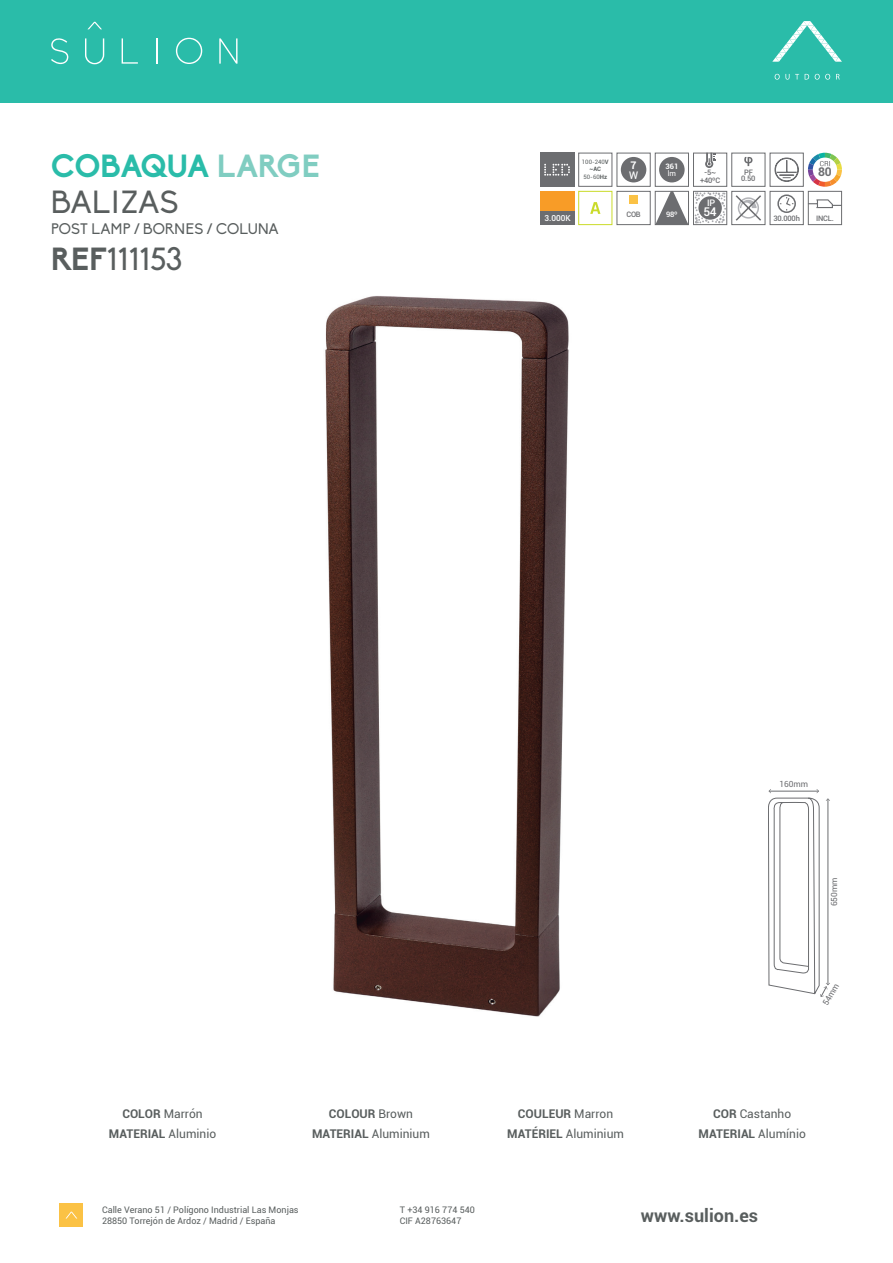
<style>
.page{position:relative;width:893px;height:1263px;background:#fff}
.page>*{position:absolute;margin:0;border:0;box-sizing:border-box;transform-origin:0 0}
.t1{font:31.5px "Biko";color:#595e5e}
.t2{font:700 31.5px "Biko";letter-spacing:-.015em;color:#2abca9}
.t3{font:700 18px "Roboto";color:#595e5e}
.t4{font:15px "Biko";color:#595e5e}
.t5{font:12px "Roboto";color:#595e5e}
.t6{font:700 12px "Roboto";color:#595e5e}
.t7{font:700 12px "Roboto";color:#6c6d70}
.t8{font:500 12px "Roboto";color:#fff}
.t9{font:700 10.5px "Roboto";color:#fff}
.t10{font:10.5px "Roboto";color:#fff}
.t11{font:9px/10.8px "Roboto";color:#595e5e}
.t12{font:500 9px "Roboto";color:#fff}
.t13{font:8.4px "Roboto";color:#6c6d70}
.t14{font:500 8.25px "Roboto";color:#fff}
.t15{font:500 7.5px/7.5px "Roboto";letter-spacing:-.025em;color:#6c6d70;text-align:center}
.t16{font:700 7.5px "Roboto";color:#fff}
.t17{font:500 7.5px "Roboto";color:#fff}
.t18{font:7.5px "Roboto";color:#fff}
.t19{font:6px/7.2px "Roboto";color:#595e5e;text-align:center}
.s1{color:#80cdc1}
.s2{font-weight:700}
.s3{font-weight:400}
</style>
<div class="page">
<div style="left:0;top:0;width:893px;height:102px;background:#2abca9"></div>
<svg style="left:51px;top:38px;width:17px;height:26px"></svg>
<svg style="left:85px;top:38px;width:19px;height:26px"></svg>
<svg style="left:122px;top:38px;width:16px;height:26px"></svg>
<svg style="left:157px;top:38px;width:1px;height:26px"></svg>
<svg style="left:176px;top:38px;width:26px;height:26px"></svg>
<svg style="left:219px;top:38px;width:19px;height:26px"></svg>
<svg style="left:88px;top:22px;width:14px;height:7px"></svg>
<svg style="left:772px;top:21px;width:70px;height:41px"></svg>
<svg style="left:775px;top:74px;width:14px;height:6px"></svg>
<svg style="left:795px;top:74px;width:4px;height:6px"></svg>
<svg style="left:805px;top:74px;width:4px;height:6px"></svg>
<svg style="left:815px;top:74px;width:15px;height:6px"></svg>
<svg style="left:836px;top:74px;width:4px;height:6px"></svg>
<div style="left:60px;top:1203px;width:23px;height:24px;background:#fbc245"></div>
<svg style="left:66px;top:1212px;width:11px;height:6px"></svg>
<svg style="left:705px;top:155px;width:11px;height:13px"></svg>
<div style="left:693px;top:153px;width:34px;height:34px;border:1px solid #6c6d70"></div>
<div style="left:731px;top:153px;width:34px;height:34px;border:1px solid #6c6d70"></div>
<svg style="left:744px;top:157px;width:8px;height:9px"></svg>
<div style="left:540px;top:153px;width:34px;height:34px;background:#6c6d70"></div>
<svg style="left:544px;top:164px;width:26px;height:12px"></svg>
<svg style="left:808px;top:153px;width:34px;height:34px"></svg>
<div style="left:578px;top:153px;width:34px;height:34px;border:1px solid #6c6d70"></div>
<div style="left:655px;top:153px;width:34px;height:34px;border:1px solid #6c6d70"></div>
<div style="left:659px;top:157px;width:26px;height:25px;background:#6c6d70;border-radius:50%"></div>
<div style="left:617px;top:153px;width:34px;height:34px;border:1px solid #6c6d70"></div>
<div style="left:621px;top:157px;width:25px;height:25px;background:#6c6d70;border-radius:50%"></div>
<div style="left:655px;top:191px;width:34px;height:34px;border:1px solid #6c6d70"></div>
<svg style="left:655px;top:191px;width:33px;height:34px"></svg>
<div style="left:617px;top:191px;width:34px;height:34px;border:1px solid #6c6d70"></div>
<div style="left:629px;top:195px;width:9px;height:9px;background:#fbc245"></div>
<div style="left:770px;top:153px;width:34px;height:34px;border:1px solid #6c6d70"></div>
<svg style="left:774px;top:157px;width:25px;height:25px"></svg>
<svg style="left:735px;top:195px;width:26px;height:26px"></svg>
<div style="left:731px;top:191px;width:34px;height:34px;border:1px solid #6c6d70"></div>
<div style="left:808px;top:191px;width:34px;height:34px;border:1px solid #6c6d70"></div>
<svg style="left:807px;top:199px;width:36px;height:10px"></svg>
<svg style="left:695px;top:193px;width:30px;height:30px"></svg>
<div style="left:693px;top:191px;width:34px;height:34px;border:1px solid #6c6d70"></div>
<div style="left:540px;top:210px;width:34px;height:15px;background:#6c6d70"></div>
<div style="left:540px;top:191px;width:34px;height:19px;background:#f89c27"></div>
<img style="left:325px;top:296px;width:244px;height:721px">
<div style="left:770px;top:191px;width:34px;height:34px;border:1px solid #6c6d70"></div>
<div style="left:777px;top:194px;width:19px;height:19px;border:2px solid #6c6d70;border-radius:50%"></div>
<svg style="left:780px;top:197px;width:13px;height:14px"></svg>
<div style="left:578px;top:191px;width:34px;height:34px;border:1px solid #cadb2a"></div>
<svg style="left:590px;top:202px;width:10px;height:12px"></svg>
<svg style="left:768px;top:789px;width:62px;height:208px"></svg>
<h1 class="t2" style="left:51px;top:147px;width:270px">COBAQUA <span class="s1">LARGE</span></h1>
<h1 class="t1" style="left:51px;top:185px;width:129px">BALIZAS</h1>
<h3 class="t4" style="left:51px;top:220px;width:229px">POST LAMP / BORNES / COLUNA</h3>
<h1 class="t1" style="left:51px;top:242px;width:132px"><span class="s2">REF</span>111153</h1>
<p class="t19" style="left:582px;top:158px;width:28px">100-240<span class="s2">V ~AC<br></span>50-60<span class="s2">Hz</span></p>
<p class="t16" style="left:665px;top:161px;width:14px">361</p>
<p class="t9" style="left:631px;top:158px;width:8px">7</p>
<p class="t10" style="left:629px;top:168px;width:11px">W</p>
<p class="t15" style="left:626px;top:210px;width:16px">COB</p>
<p class="t17" style="left:666px;top:209px;width:13px">98º</p>
<p class="t15" style="left:700px;top:169px;width:22px">-5~ +40ºC</p>
<p class="t15" style="left:741px;top:169px;width:16px;line-height:6.3px">PF<br>0.50</p>
<h3 class="t7" style="left:818px;top:163px;width:15px">80</h3>
<p class="t18" style="left:668px;top:168px;width:10px">lm</p>
<p class="t12" style="left:707px;top:197px;width:10px">IP</p>
<h3 class="t8" style="left:703px;top:204px;width:15px">54</h3>
<p class="t14" style="left:544px;top:212px;width:28px">3.000K</p>
<p class="t15" style="left:773px;top:214px;width:28px">30.000h</p>
<p class="t15" style="left:816px;top:214px;width:19px">INCL.</p>
<p class="t13" style="left:779px;top:778px;width:30px">160mm</p>
<p class="t13" style="left:828px;top:906px;width:30px;rotate:-90deg">650mm</p>
<p class="t13" style="left:820px;top:1002px;width:26px;rotate:-60deg">54mm</p>
<h3 class="t5" style="left:122px;top:1105px;width:82px"><span class="s2">COLOR</span> Marrón</h3>
<h3 class="t6" style="left:329px;top:1105px;width:85px">COLOUR <span class="s3">Brown</span></h3>
<h3 class="t6" style="left:518px;top:1105px;width:97px">COULEUR <span class="s3">Marron</span></h3>
<h3 class="t5" style="left:713px;top:1105px;width:80px"><span class="s2">COR</span> Castanho</h3>
<h3 class="t6" style="left:109px;top:1125px;width:109px">MATERIAL <span class="s3">Aluminio</span></h3>
<h3 class="t5" style="left:312px;top:1125px;width:119px"><span class="s2">MATERIAL</span> Aluminium</h3>
<h3 class="t5" style="left:507px;top:1125px;width:118px"><span class="s2">MATÉRIEL</span> Aluminium</h3>
<h3 class="t6" style="left:698px;top:1125px;width:109px">MATERIAL <span class="s3">Alumínio</span></h3>
<p class="t11" style="left:102px;top:1204px;width:198px">Calle Verano 51 / Polígono Industrial Las Monjas<br>28850 Torrejón de Ardoz / Madrid / España</p>
<p class="t11" style="left:400px;top:1204px;width:77px">T +34 916 774 540<br>CIF A28763647</p>
<h2 class="t3" style="left:641px;top:1203px;width:119px">www.sulion.es</h2>
</div>
